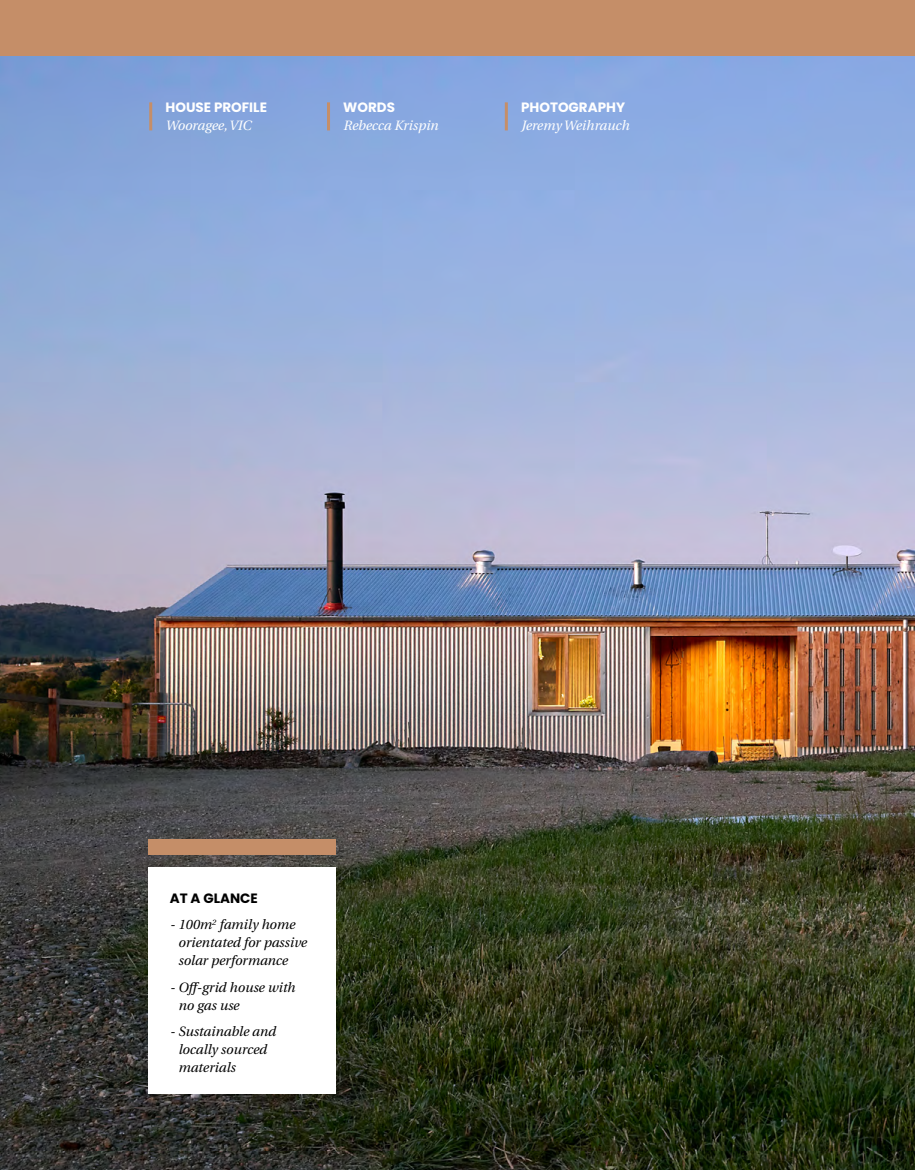
<style>
.page{position:relative;width:915px;height:1170px;background:#fff}
.page>*{position:absolute;margin:0;border:0;box-sizing:border-box;transform-origin:0 0}
.t1{font:italic 13.5px/18px "Heuristica";color:#000}
.t2{font:italic 13.5px "Heuristica";color:#fff}
.t3{font:700 13.5px "Poppins";color:#fff}
.t4{font:700 13.5px "Poppins";color:#000}
</style>
<div class="page">
<img style="left:0;top:55px;width:914px;height:1114px">
<div style="left:0;top:0;width:914px;height:55px;background:#c58e68"></div>
<hr style="left:149px;top:102px;width:3px;height:28px;background:#c58e68">
<hr style="left:327px;top:102px;width:3px;height:28px;background:#c58e68">
<hr style="left:504px;top:102px;width:3px;height:28px;background:#c58e68">
<div style="left:148px;top:867px;width:187px;height:226px;background:#fff"></div>
<div style="left:148px;top:838px;width:187px;height:16px;background:#c58e68"></div>
<p class="t3" style="left:165px;top:99px;width:103px">HOUSE PROFILE</p>
<p class="t2" style="left:165px;top:115px;width:87px">Wooragee, VIC</p>
<p class="t3" style="left:343px;top:99px;width:53px">WORDS</p>
<p class="t2" style="left:343px;top:115px;width:96px">Rebecca Krispin</p>
<p class="t3" style="left:521px;top:99px;width:105px">PHOTOGRAPHY</p>
<p class="t2" style="left:521px;top:115px;width:110px">Jeremy Weihrauch</p>
<p class="t4" style="left:170px;top:889px;width:90px">AT A GLANCE</p>
<p class="t1" style="left:178px;top:914px;width:130px;text-indent:-8px">- 100m<sup>2</sup> family home orientated for passive solar performance</p>
<p class="t1" style="left:178px;top:977px;width:118px;text-indent:-8px">- Off-grid house with no gas use</p>
<p class="t1" style="left:178px;top:1021px;width:99px;text-indent:-8px">- Sustainable and locally sourced materials</p>
</div>
